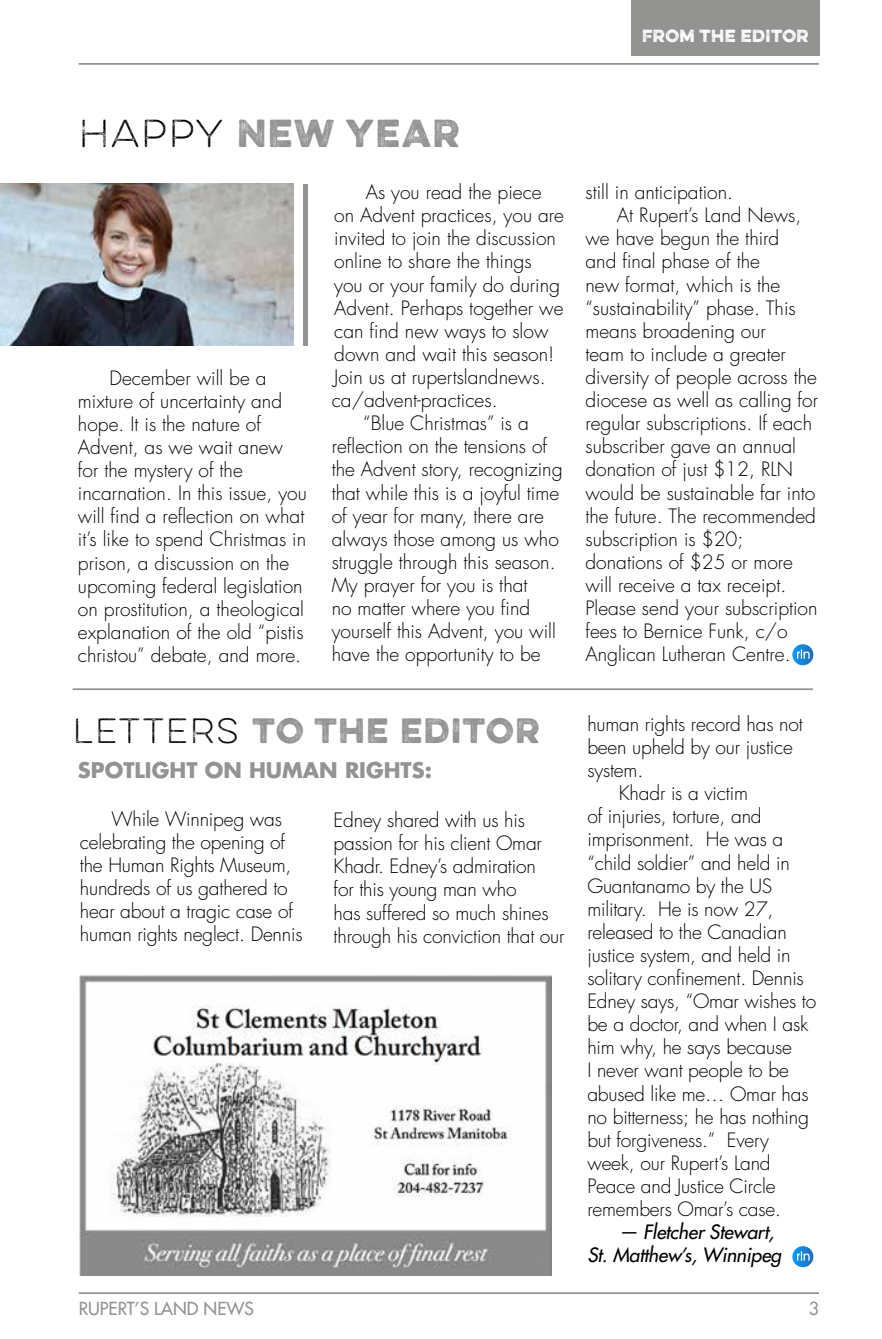
<style>
.page{position:relative;width:882px;height:1339px;background:#fff}
.page>*{position:absolute;margin:0;border:0;box-sizing:border-box;transform-origin:0 0}
.t1{font:35px "Eveleth";letter-spacing:.05em;color:#939392}
.t2{font:31.5px "Eveleth";letter-spacing:.05em;color:#939392}
.t3{font:700 21px "Futura LT";color:#939392}
.t4{font:300 19.25px/23.1px "Futura LT";color:#000}
.t5{font:italic 19.25px/23.1px "Futura LT";letter-spacing:-.01em;color:#000}
.t6{font:17.5px "Futura LT";color:#939392}
.t7{font:15.75px "Eveleth";letter-spacing:.025em;color:#fff}
.s1{font-weight:100;color:#000}
</style>
<div class="page">
<hr style="left:79px;top:1292px;width:740px;height:2px;background:#939392">
<hr style="left:79px;top:63px;width:740px;height:2px;background:#939392">
<img style="left:0;top:184px;width:293px;height:162px">
<div style="left:303px;top:184px;width:5px;height:162px;background:#939392"></div>
<svg style="left:792px;top:644px;width:21px;height:21px"></svg>
<svg style="left:797px;top:649px;width:13px;height:10px"></svg>
<div style="left:631px;top:0;width:189px;height:55px;background:#939392"></div>
<hr style="left:73px;top:688px;width:740px;height:2px;background:#939392">
<svg style="left:792px;top:1246px;width:21px;height:21px"></svg>
<svg style="left:797px;top:1251px;width:13px;height:9px"></svg>
<img style="left:80px;top:976px;width:472px;height:300px">
<p class="t7" style="left:642px;top:24px;width:168px">FROM THE EDITOR</p>
<h1 class="t1" style="left:79px;top:106px;width:382px"><span class="s1">HAPPY</span> NEW YEAR</h1>
<p class="t4" style="left:78px;top:367px;width:230px;text-indent:31px">December will be a mixture of uncertainty and hope. It is the nature of<br>Advent, as we wait anew for the mystery of the incarnation. In this issue, you will find a reflection on what it’s like to spend Christmas in prison, a discussion on the upcoming federal legislation on prostitution, a theological explanation of the old “pistis christou” debate, and more.</p>
<p class="t4" style="left:366px;top:181px;width:178px">As you read the piece</p>
<p class="t4" style="left:334px;top:204px;width:231px">on Advent practices, you are</p>
<p class="t4" style="left:334px;top:227px;width:223px">invited to join the discussion</p>
<p class="t4" style="left:334px;top:250px;width:199px">online to share the things</p>
<p class="t4" style="left:334px;top:274px;width:227px">you or your family do during</p>
<p class="t4" style="left:334px;top:297px;width:231px">Advent. Perhaps together we</p>
<p class="t4" style="left:334px;top:320px;width:216px">can find new ways to slow</p>
<p class="t4" style="left:334px;top:343px;width:222px">down and wait this season!</p>
<p class="t4" style="left:334px;top:366px;width:213px">Join us at rupertslandnews.</p>
<p class="t4" style="left:332px;top:389px;width:167px">ca/advent-practices.</p>
<p class="t4" style="left:363px;top:412px;width:167px">“Blue Christmas” is a</p>
<p class="t4" style="left:332px;top:435px;width:217px">reflection on the tensions of</p>
<p class="t4" style="left:332px;top:458px;width:232px">the Advent story, recognizing</p>
<p class="t4" style="left:332px;top:481px;width:229px">that while this is a joyful time</p>
<p class="t4" style="left:332px;top:505px;width:214px">of year for many, there are</p>
<p class="t4" style="left:332px;top:528px;width:229px">always those among us who</p>
<p class="t4" style="left:332px;top:551px;width:225px">struggle through this season.</p>
<p class="t4" style="left:332px;top:574px;width:197px">My prayer for you is that</p>
<p class="t4" style="left:332px;top:597px;width:200px">no matter where you find</p>
<p class="t4" style="left:332px;top:620px;width:226px">yourself this Advent, you will</p>
<p class="t4" style="left:332px;top:643px;width:210px">have the opportunity to be</p>
<h2 class="t2" style="left:73px;top:706px;width:468px"><span class="s1">LETTERS</span> TO THE EDITOR</h2>
<p class="t3" style="left:78px;top:756px;width:356px">SPOTLIGHT ON HUMAN RIGHTS:</p>
<p class="t4" style="left:80px;top:808px;width:224px;text-indent:31px">While Winnipeg was celebrating the opening of the Human Rights Museum, hundreds of us gathered to hear about a tragic case of human rights neglect. Dennis</p>
<p class="t4" style="left:334px;top:809px;width:232px">Edney shared with us his passion for his client Omar<br>Khadr. Edney’s admiration<br>for this young man who<br>has suffered so much shines through his conviction that our</p>
<p class="t4" style="left:585px;top:181px;width:149px">still in anticipation.</p>
<p class="t4" style="left:617px;top:204px;width:186px">At Rupert’s Land News,</p>
<p class="t4" style="left:585px;top:227px;width:195px">we have begun the third</p>
<p class="t4" style="left:585px;top:250px;width:176px">and final phase of the</p>
<p class="t4" style="left:585px;top:274px;width:197px">new format, which is the</p>
<p class="t4" style="left:585px;top:297px;width:212px">“sustainability” phase. This</p>
<p class="t4" style="left:585px;top:320px;width:182px">means broadening our</p>
<p class="t4" style="left:585px;top:343px;width:202px">team to include a greater</p>
<p class="t4" style="left:585px;top:366px;width:233px">diversity of people across the</p>
<p class="t4" style="left:585px;top:389px;width:234px">diocese as well as calling for</p>
<p class="t4" style="left:585px;top:412px;width:228px">regular subscriptions. If each</p>
<p class="t4" style="left:585px;top:435px;width:212px">subscriber gave an annual</p>
<p class="t4" style="left:585px;top:458px;width:209px">donation of just $12, RLN</p>
<p class="t4" style="left:585px;top:481px;width:231px">would be sustainable far into</p>
<p class="t4" style="left:585px;top:505px;width:232px">the future. The recommended</p>
<p class="t4" style="left:585px;top:528px;width:160px">subscription is $20;</p>
<p class="t4" style="left:585px;top:551px;width:209px">donations of $25 or more</p>
<p class="t4" style="left:585px;top:574px;width:202px">will receive a tax receipt.</p>
<p class="t4" style="left:585px;top:597px;width:234px">Please send your subscription</p>
<p class="t4" style="left:585px;top:620px;width:204px">fees to Bernice Funk, c/o</p>
<p class="t4" style="left:585px;top:643px;width:207px">Anglican Lutheran Centre.</p>
<p class="t4" style="left:587px;top:713px;width:217px">human rights record has not</p>
<p class="t4" style="left:587px;top:736px;width:207px">been upheld by our justice</p>
<p class="t4" style="left:587px;top:759px;width:57px">system.</p>
<p class="t4" style="left:619px;top:782px;width:131px">Khadr is a victim</p>
<p class="t4" style="left:587px;top:805px;width:176px">of injuries, torture, and</p>
<p class="t4" style="left:587px;top:828px;width:197px">imprisonment. He was a</p>
<p class="t4" style="left:587px;top:851px;width:204px">“child soldier” and held in</p>
<p class="t4" style="left:587px;top:874px;width:186px">Guantanamo by the US</p>
<p class="t4" style="left:587px;top:898px;width:188px">military. He is now 27,</p>
<p class="t4" style="left:587px;top:921px;width:201px">released to the Canadian</p>
<p class="t4" style="left:587px;top:944px;width:205px">justice system, and held in</p>
<p class="t4" style="left:587px;top:967px;width:218px">solitary confinement. Dennis</p>
<p class="t4" style="left:587px;top:990px;width:230px">Edney says, “Omar wishes to</p>
<p class="t4" style="left:587px;top:1013px;width:223px">be a doctor, and when I ask</p>
<p class="t4" style="left:587px;top:1036px;width:206px">him why, he says because</p>
<p class="t4" style="left:587px;top:1059px;width:203px">I never want people to be</p>
<p class="t4" style="left:587px;top:1082px;width:223px">abused like me… Omar has</p>
<p class="t4" style="left:587px;top:1105px;width:223px">no bitterness; he has nothing</p>
<p class="t4" style="left:587px;top:1129px;width:183px">but forgiveness.” Every</p>
<p class="t4" style="left:587px;top:1152px;width:185px">week, our Rupert’s Land</p>
<p class="t4" style="left:587px;top:1175px;width:190px">Peace and Justice Circle</p>
<p class="t4" style="left:587px;top:1198px;width:195px">remembers Omar’s case.</p>
<p class="t5" style="left:587px;top:1220px;width:195px;text-indent:31px">— Fletcher Stewart,<br>St. Matthew’s, Winnipeg</p>
<p class="t6" style="left:79px;top:1297px;width:177px">RUPERT’S LAND NEWS</p>
<p class="t6" style="left:809px;top:1297px;width:12px">3</p>
</div>
